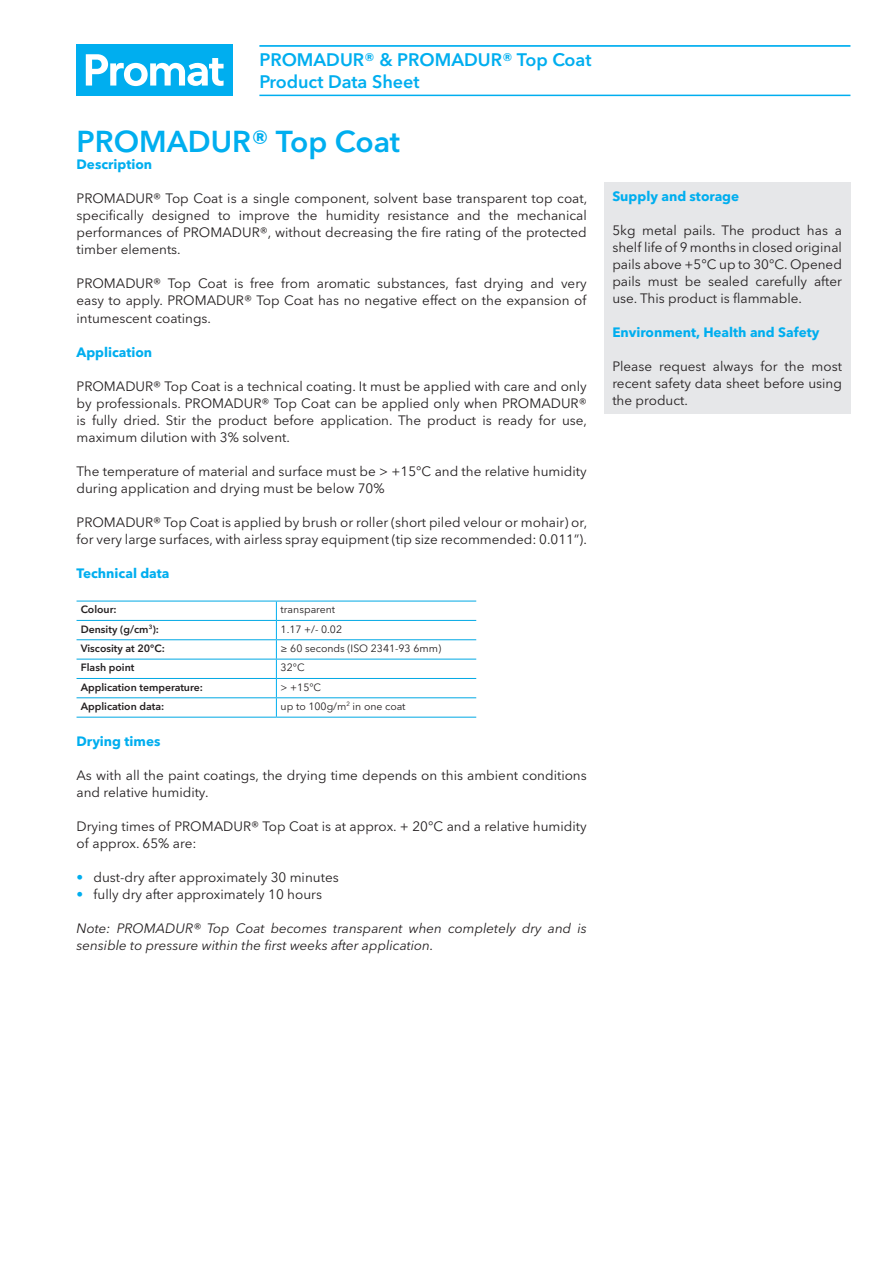
<style>
.page{position:relative;width:893px;height:1263px;background:#fff}
.page>*{position:absolute;margin:0;border:0;box-sizing:border-box;transform-origin:0 0}
.t1{font:600 30px "Avenir Next W1 G";color:#00aeef}
.t2{font:600 18px/21.3px "Avenir Next W1 G";color:#00aeef}
.t3{font:13.5px/17px "Avenir Next W1 G";color:#231f20;text-align:justify}
.t4{font:italic 13.5px/17px "Avenir Next W1 G";color:#231f20}
.t5{font:700 13.5px "Avenir Next W1 G";color:#00aeef}
.t6{font:600 10.5px "Avenir Next W1 G";color:#231f20}
.t7{font:10.5px "Avenir Next W1 G";color:#231f20}
.s1{color:#00aeef}
</style>
<div class="page">
<div style="left:604px;top:182px;width:246px;height:232px;background:#e6e7e9"></div>
<hr style="left:77px;top:601px;width:199px;height:1px;background:#00a8e4">
<hr style="left:77px;top:639px;width:199px;height:1px;background:#00a8e4">
<hr style="left:77px;top:620px;width:199px;height:1px;background:#00a8e4">
<hr style="left:77px;top:659px;width:199px;height:1px;background:#00a8e4">
<hr style="left:77px;top:678px;width:199px;height:1px;background:#00a8e4">
<hr style="left:77px;top:697px;width:199px;height:1px;background:#00a8e4">
<hr style="left:77px;top:717px;width:199px;height:1px;background:#00a8e4">
<hr style="left:276px;top:601px;width:200px;height:1px;background:#00a8e4">
<hr style="left:276px;top:620px;width:200px;height:1px;background:#00a8e4">
<hr style="left:276px;top:639px;width:200px;height:1px;background:#00a8e4">
<svg style="left:276px;top:601px;width:1px;height:116px"></svg>
<hr style="left:276px;top:659px;width:200px;height:1px;background:#00a8e4">
<hr style="left:276px;top:678px;width:200px;height:1px;background:#00a8e4">
<hr style="left:276px;top:697px;width:200px;height:1px;background:#00a8e4">
<hr style="left:276px;top:717px;width:200px;height:1px;background:#00a8e4">
<hr style="left:259px;top:45px;width:591px;height:2px;background:#00aeef">
<hr style="left:259px;top:95px;width:591px;height:1px;background:#00aeef">
<div style="left:77px;top:45px;width:156px;height:51px;background:#00aeef"></div>
<svg style="left:86px;top:54px;width:138px;height:32px"></svg>
<h2 class="t2" style="left:259px;top:49px;width:334px">PROMADUR® &amp; PROMADUR® Top Coat<br>Product Data Sheet</h2>
<h1 class="t1" style="left:77px;top:124px;width:325px">PROMADUR® Top Coat</h1>
<p class="t5" style="left:77px;top:156px;width:77px">Description</p>
<p class="t3" style="left:77px;top:190px;width:512px">PROMADUR® Top Coat is a single component, solvent base transparent top coat, specifically designed to improve the humidity resistance and the mechanical performances of PROMADUR®, without decreasing the fire rating of the protected timber elements.</p>
<p class="t3" style="left:77px;top:275px;width:512px">PROMADUR® Top Coat is free from aromatic substances, fast drying and very easy to apply. PROMADUR® Top Coat has no negative effect on the expansion of intumescent coatings.</p>
<p class="t5" style="left:77px;top:343px;width:77px">Application</p>
<p class="t3" style="left:77px;top:377px;width:512px">PROMADUR® Top Coat is a technical coating. It must be applied with care and only by professionals. PROMADUR® Top Coat can be applied only when PROMADUR® is fully dried. Stir the product before application. The product is ready for use, maximum dilution with 3% solvent.</p>
<p class="t3" style="left:77px;top:462px;width:512px">The temperature of material and surface must be &gt; +15°C and the relative humidity during application and drying must be below 70%</p>
<p class="t3" style="left:77px;top:513px;width:512px">PROMADUR® Top Coat is applied by brush or roller (short piled velour or mohair) or, for very large surfaces, with airless spray equipment (tip size recommended: 0.011”).</p>
<p class="t5" style="left:77px;top:565px;width:94px">Technical data</p>
<p class="t6" style="left:81px;top:603px;width:37px">Colour:</p>
<p class="t7" style="left:281px;top:603px;width:56px">transparent</p>
<p class="t6" style="left:81px;top:622px;width:80px">Density (g/cm<sup>3</sup>):</p>
<p class="t7" style="left:281px;top:623px;width:63px">1.17 +/- 0.02</p>
<p class="t6" style="left:81px;top:642px;width:86px">Viscosity at 20°C:</p>
<p class="t7" style="left:281px;top:642px;width:162px">≥ 60 seconds (ISO 2341-93 6mm)</p>
<p class="t6" style="left:81px;top:661px;width:55px">Flash point</p>
<p class="t7" style="left:281px;top:661px;width:25px">32°C</p>
<p class="t6" style="left:81px;top:680px;width:124px">Application temperature:</p>
<p class="t7" style="left:281px;top:681px;width:42px">&gt; +15°C</p>
<p class="t6" style="left:81px;top:700px;width:85px">Application data:</p>
<p class="t7" style="left:281px;top:700px;width:126px">up to 100g/m<sup>2</sup> in one coat</p>
<p class="t5" style="left:77px;top:733px;width:85px">Drying times</p>
<p class="t3" style="left:77px;top:766px;width:512px">As with all the paint coatings, the drying time depends on this ambient conditions and relative humidity.</p>
<p class="t3" style="left:77px;top:817px;width:512px">Drying times of PROMADUR® Top Coat is at approx. + 20°C and a relative humidity of approx. 65% are:</p>
<p class="t3" style="left:77px;top:868px;width:264px"><span class="s1">•</span> dust-dry after approximately 30 minutes</p>
<p class="t3" style="left:77px;top:885px;width:247px"><span class="s1">•</span> fully dry after approximately 10 hours</p>
<p class="t4" style="left:77px;top:919px;width:512px">Note: PROMADUR® Top Coat becomes transparent when completely dry and is sensible to pressure within the first weeks after application.</p>
<p class="t5" style="left:612px;top:188px;width:128px">Supply and storage</p>
<p class="t3" style="left:612px;top:222px;width:231px">5kg metal pails. The product has a shelf life of 9 months in closed original pails above +5°C up to 30°C. Opened pails must be sealed carefully after use. This product is flammable.</p>
<p class="t5" style="left:612px;top:324px;width:209px">Environment, Health and Safety</p>
<p class="t3" style="left:612px;top:358px;width:231px">Please request always for the most recent safety data sheet before using the product.</p>
</div>
